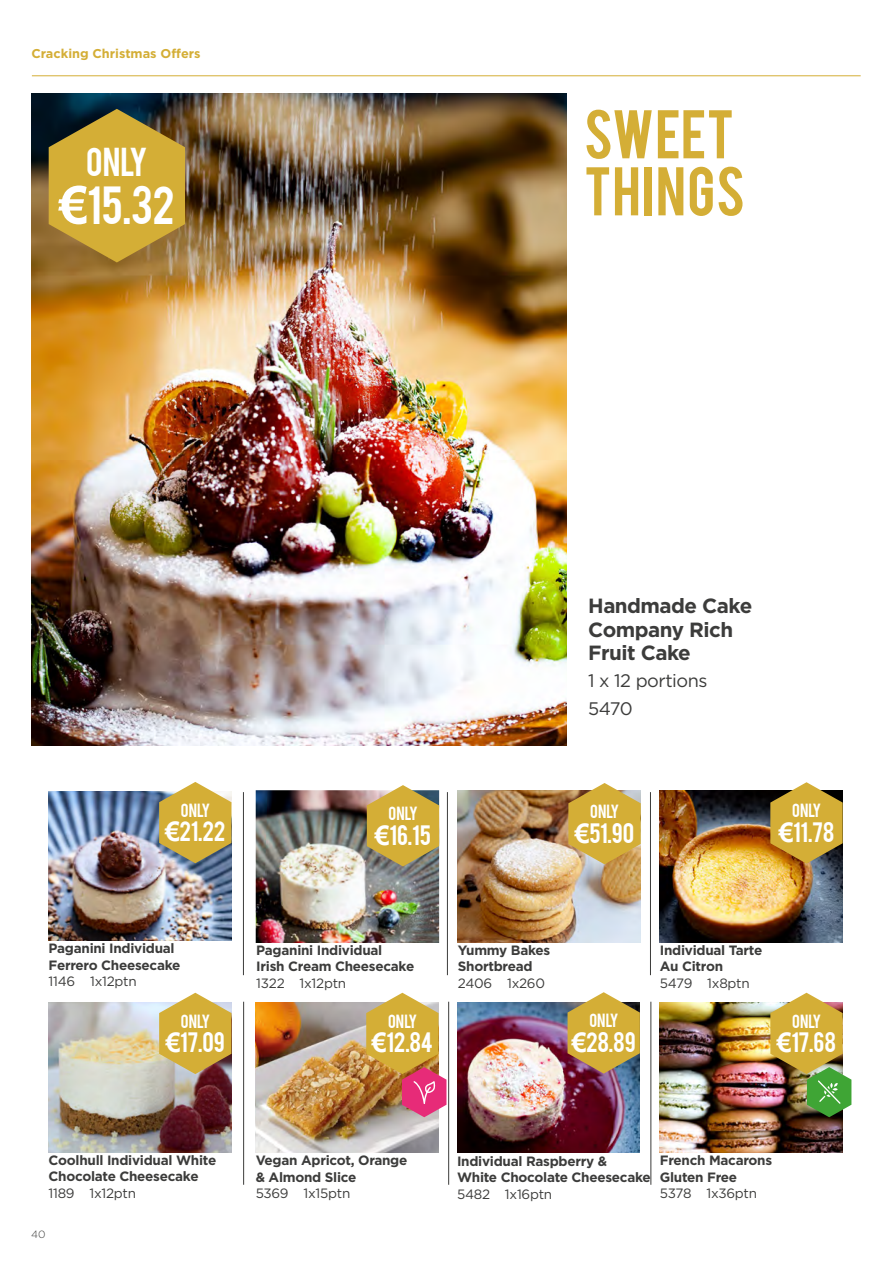
<style>
.page{position:relative;width:893px;height:1263px;background:#fff}
.page>*{position:absolute;margin:0;border:0;box-sizing:border-box;transform-origin:0 0}
.t1{font:54px/57px "Bebas";letter-spacing:.015em;color:#d4ae36}
.t2{font:42.15px "Bebas";color:#fff}
.t3{font:31.65px "Bebas";color:#fff}
.t4{font:22.05px "Bebas";letter-spacing:-.01em;color:#fff}
.t5{font:700 20.55px/23.1px "Gotham";letter-spacing:-.025em;color:#3c3c3b}
.t6{font:18.15px/27.6px "Gotham";letter-spacing:-.025em;color:#3c3c3b}
.t7{font:15px "Bebas";letter-spacing:.005em;color:#fff}
.t8{font:700 13.5px/16.5px "Gotham";letter-spacing:-.02em;color:#3c3c3b}
.t9{font:13.5px "Gotham";letter-spacing:-.02em;color:#3c3c3b}
.t10{font:700 12.75px "Gotham";color:#d4ae36}
.t11{font:300 10.5px "Gotham";color:#3c3c3b}
.s1{font-family:"Arial";font-weight:700;font-size:52.5px}
.s2{font-family:"Arial";font-weight:700;font-size:27px}
</style>
<div class="page">
<hr style="left:243px;top:1002px;width:1px;height:183px;background:#3c3c3b">
<hr style="left:448px;top:1002px;width:1px;height:183px;background:#3c3c3b">
<hr style="left:651px;top:1002px;width:1px;height:183px;background:#3c3c3b">
<img style="left:457px;top:1002px;width:182px;height:150px">
<svg style="left:568px;top:992px;width:72px;height:81px;background:#c4a550"></svg>
<img style="left:256px;top:1003px;width:182px;height:150px">
<img style="left:48px;top:1003px;width:183px;height:150px">
<svg style="left:159px;top:993px;width:72px;height:81px;background:#d0b158"></svg>
<img style="left:659px;top:1003px;width:184px;height:149px">
<img style="left:32px;top:94px;width:535px;height:651px">
<svg style="left:49px;top:109px;width:136px;height:153px;background:#b69534"></svg>
<img style="left:48px;top:792px;width:183px;height:149px">
<svg style="left:159px;top:782px;width:72px;height:81px;background:#cab05a"></svg>
<img style="left:457px;top:790px;width:184px;height:153px">
<svg style="left:568px;top:783px;width:73px;height:81px;background:#d4b252"></svg>
<img style="left:659px;top:790px;width:184px;height:152px">
<svg style="left:770px;top:782px;width:73px;height:82px;background:#bf9e41"></svg>
<img style="left:256px;top:790px;width:183px;height:153px">
<svg style="left:367px;top:785px;width:72px;height:81px;background:#c5a94f"></svg>
<hr style="left:243px;top:792px;width:1px;height:183px;background:#3c3c3b">
<hr style="left:447px;top:792px;width:1px;height:183px;background:#3c3c3b">
<hr style="left:650px;top:792px;width:1px;height:183px;background:#3c3c3b">
<hr style="left:32px;top:75px;width:829px;height:1px;background:#d4ae36">
<img style="left:770px;top:993px;width:81px;height:124px">
<img style="left:366px;top:993px;width:80px;height:124px">
<p class="t10" style="left:32px;top:46px;width:170px">Cracking Christmas Offers</p>
<h3 class="t3" style="left:86px;top:139px;width:63px">ONLY</h3>
<h2 class="t2" style="left:59px;top:174px;width:117px"><span class="s1">€</span>15.32</h2>
<h1 class="t1" style="left:584px;top:102px;width:163px">SWEET<br>THINGS</h1>
<p class="t7" style="left:181px;top:799px;width:31px">ONLY</p>
<h3 class="t4" style="left:165px;top:815px;width:62px"><span class="s2">€</span>21.22</h3>
<p class="t7" style="left:389px;top:803px;width:31px">ONLY</p>
<h3 class="t4" style="left:375px;top:819px;width:57px"><span class="s2">€</span>16.15</h3>
<h3 class="t5" style="left:588px;top:594px;width:166px">Handmade Cake<br>Company Rich<br>Fruit Cake</h3>
<h3 class="t6" style="left:588px;top:667px;width:121px">1 x 12 portions<br>5470</h3>
<p class="t7" style="left:590px;top:800px;width:31px">ONLY</p>
<h3 class="t4" style="left:575px;top:817px;width:61px"><span class="s2">€</span>51.90</h3>
<p class="t7" style="left:792px;top:800px;width:31px">ONLY</p>
<h3 class="t4" style="left:779px;top:816px;width:57px"><span class="s2">€</span>11.78</h3>
<p class="t8" style="left:49px;top:940px;width:133px">Paganini Individual<br>Ferrero Cheesecake</p>
<p class="t9" style="left:49px;top:974px;width:90px">1146 1x12ptn</p>
<p class="t8" style="left:256px;top:941px;width:159px">Paganini Individual<br>Irish Cream Cheesecake</p>
<p class="t9" style="left:256px;top:975px;width:91px">1322 1x12ptn</p>
<p class="t8" style="left:458px;top:941px;width:94px">Yummy Bakes<br>Shortbread</p>
<p class="t9" style="left:458px;top:975px;width:89px">2406 1x260</p>
<p class="t8" style="left:660px;top:941px;width:104px">Individual Tarte<br>Au Citron</p>
<p class="t9" style="left:660px;top:975px;width:91px">5479 1x8ptn</p>
<p class="t7" style="left:181px;top:1010px;width:31px">ONLY</p>
<p class="t7" style="left:388px;top:1010px;width:31px">ONLY</p>
<p class="t7" style="left:589px;top:1010px;width:31px">ONLY</p>
<p class="t7" style="left:792px;top:1010px;width:31px">ONLY</p>
<h3 class="t4" style="left:166px;top:1026px;width:61px"><span class="s2">€</span>17.09</h3>
<h3 class="t4" style="left:372px;top:1026px;width:63px"><span class="s2">€</span>12.84</h3>
<h3 class="t4" style="left:572px;top:1026px;width:66px"><span class="s2">€</span>28.89</h3>
<h3 class="t4" style="left:777px;top:1026px;width:61px"><span class="s2">€</span>17.68</h3>
<p class="t8" style="left:49px;top:1151px;width:169px">Coolhull Individual White<br>Chocolate Cheesecake</p>
<p class="t9" style="left:49px;top:1185px;width:89px">1189 1x12ptn</p>
<p class="t11" style="left:31px;top:1229px;width:16px">40</p>
<p class="t8" style="left:256px;top:1152px;width:153px">Vegan Apricot, Orange &amp; Almond Slice</p>
<p class="t9" style="left:256px;top:1186px;width:96px">5369 1x15ptn</p>
<p class="t8" style="left:457px;top:1152px;width:195px">Individual Raspberry &amp;<br>White Chocolate Cheesecake</p>
<p class="t9" style="left:457px;top:1186px;width:97px">5482 1x16ptn</p>
<p class="t8" style="left:660px;top:1152px;width:114px">French Macarons<br>Gluten Free</p>
<p class="t9" style="left:660px;top:1186px;width:99px">5378 1x36ptn</p>
</div>
